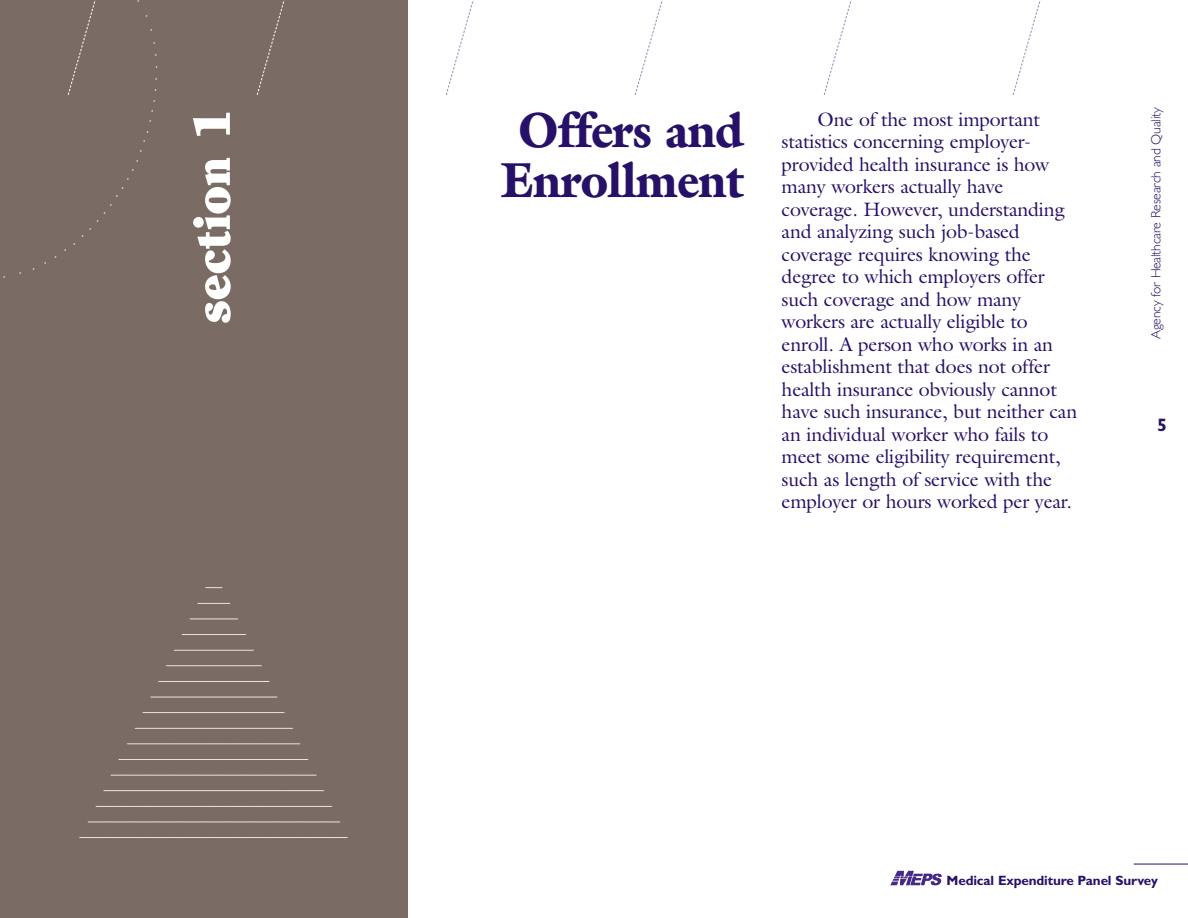
<style>
.page{position:relative;width:1188px;height:918px;background:#fff}
.page>*{position:absolute;margin:0;border:0;box-sizing:border-box;transform-origin:0 0}
.t1{font:54px "Clearface Black DTC";letter-spacing:-.01em;color:#fff}
.t2{font:900 49.5px/49.7px "Galliard";letter-spacing:-.01em;color:#271068;text-align:center;scale:.93 1}
.t3{font:19.5px/22.5px "Galliard";letter-spacing:-.01em;color:#271068}
.t4{font:700 18px "Gill Sans";color:#271068}
.t5{font:300 13.5px "Gill Sans";letter-spacing:-.01em;color:#271068}
.t6{font:700 13.5px "Gill Sans";letter-spacing:-.01em;color:#271068}
</style>
<div class="page">
<hr style="left:1134px;top:864px;width:54px;height:1px;background:#271068">
<div style="left:0;top:0;width:408px;height:918px;background:#7a6c64"></div>
<svg style="left:67px;top:0;width:29px;height:95px"></svg>
<svg style="left:256px;top:0;width:29px;height:95px"></svg>
<svg style="left:445px;top:0;width:29px;height:95px"></svg>
<svg style="left:634px;top:0;width:29px;height:95px"></svg>
<svg style="left:823px;top:0;width:29px;height:95px"></svg>
<svg style="left:1012px;top:0;width:29px;height:95px"></svg>
<svg style="left:205px;top:587px;width:18px;height:2px"></svg>
<svg style="left:197px;top:603px;width:34px;height:1px"></svg>
<svg style="left:189px;top:619px;width:49px;height:1px"></svg>
<svg style="left:181px;top:634px;width:66px;height:1px"></svg>
<svg style="left:173px;top:650px;width:81px;height:1px"></svg>
<svg style="left:166px;top:666px;width:96px;height:1px"></svg>
<svg style="left:158px;top:681px;width:112px;height:1px"></svg>
<svg style="left:150px;top:697px;width:128px;height:1px"></svg>
<svg style="left:142px;top:712px;width:144px;height:1px"></svg>
<svg style="left:134px;top:728px;width:160px;height:1px"></svg>
<svg style="left:127px;top:744px;width:173px;height:1px"></svg>
<svg style="left:119px;top:759px;width:190px;height:1px"></svg>
<svg style="left:111px;top:775px;width:206px;height:1px"></svg>
<svg style="left:103px;top:790px;width:222px;height:2px"></svg>
<svg style="left:95px;top:806px;width:238px;height:1px"></svg>
<svg style="left:88px;top:822px;width:252px;height:1px"></svg>
<svg style="left:80px;top:837px;width:268px;height:1px"></svg>
<svg style="left:890px;top:871px;width:52px;height:14px"></svg>
<h1 class="t1" style="left:191px;top:324px;width:217px;rotate:-90deg">section 1</h1>
<h2 class="t2" style="left:501px;top:112px;width:262px">Offers and<br>Enrollment</h2>
<p class="t3" style="left:782px;top:110px;width:297px;text-indent:36px">One of the most important statistics concerning employer&shy;provided health insurance is how many workers actually have coverage. However, understanding and analyzing such job-based coverage requires knowing the degree to which employers offer such coverage and how many workers are actually eligible to enroll. A person who works in an establishment that does not offer health insurance obviously cannot have such insurance, but neither can an individual worker who fails to meet some eligibility requirement, such as length of service with the employer or hours worked per year.</p>
<p class="t5" style="left:1151px;top:339px;width:234px;rotate:-90deg">Agency for Healthcare Research and Quality</p>
<p class="t4" style="left:1157px;top:419px;width:11px">5</p>
<p class="t6" style="left:947px;top:876px;width:213px">Medical Expenditure Panel Survey</p>
</div>
